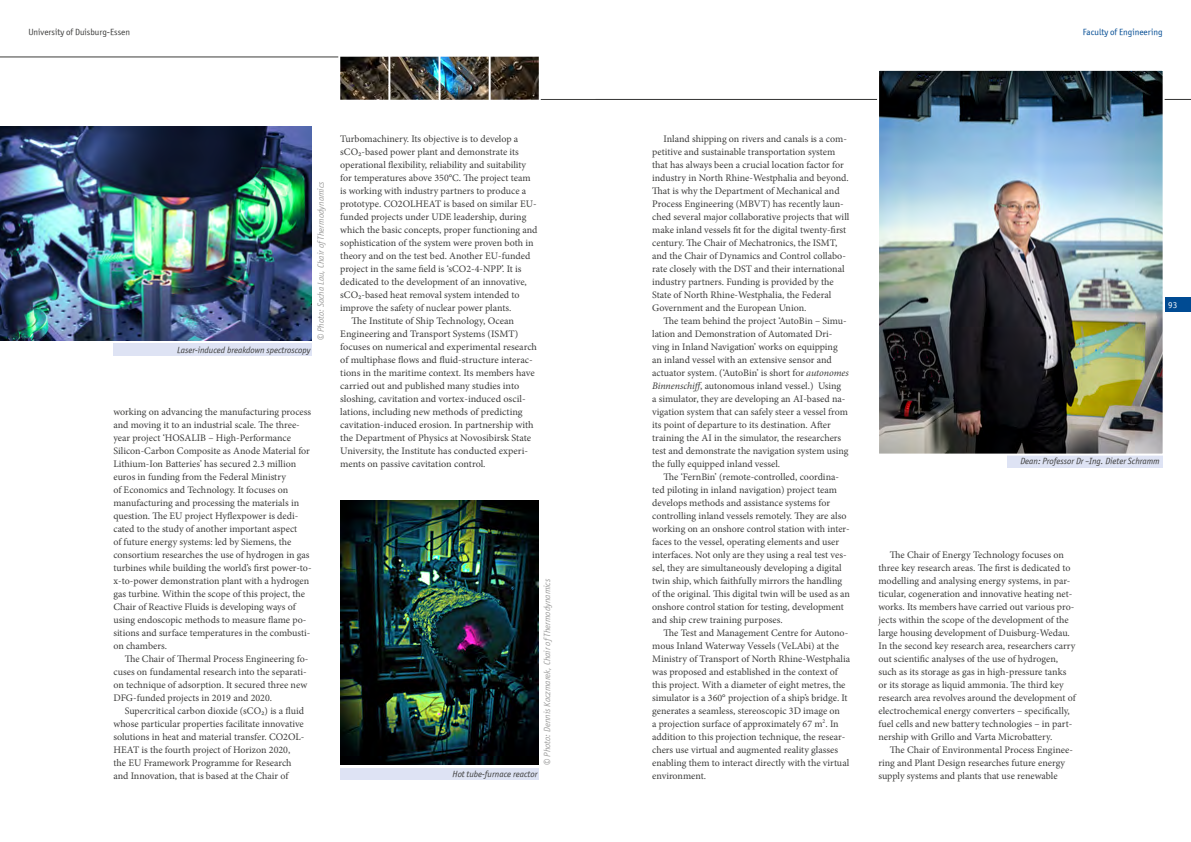
<style>
.page{position:relative;width:1191px;height:842px;background:#fff}
.page>*{position:absolute;margin:0;border:0;box-sizing:border-box;transform-origin:0 0}
.t1{font:10px/13px "Minion Pro";color:#3c3c3b}
.t2{font:italic 9px "Officina Sans ITCTT Book";color:#3c3c3b}
.t3{font:italic 9px "Officina Sans ITCTT Book";color:#9d9d9c}
.t4{font:9px "Officina Sans ITCTT Book";color:#3c3c3b}
.t5{font:9px "Officina Sans ITCTT Book";color:#004b93}
.t6{font:9px "Officina Sans ITCTT Book";color:#fff}
.s1{font-style:normal}
.s2{font-style:italic}
</style>
<div class="page">
<div style="left:1006px;top:387px;width:156px;height:81px;background:#dee3f4"></div>
<div style="left:113px;top:343px;width:199px;height:12px;background:#dee3f4"></div>
<div style="left:340px;top:768px;width:199px;height:12px;background:#dee3f4"></div>
<div style="left:1164px;top:298px;width:27px;height:14px;background:#004b93"></div>
<hr style="left:0;top:57px;width:338px;height:1px;background:#3c3c3b">
<hr style="left:541px;top:99px;width:650px;height:1px;background:#3c3c3b">
<img style="left:0;top:127px;width:312px;height:213px">
<img style="left:340px;top:500px;width:199px;height:265px">
<img style="left:340px;top:57px;width:199px;height:43px">
<img style="left:876px;top:70px;width:289px;height:387px">
<p class="t4" style="left:28px;top:27px;width:103px">University of Duisburg-Essen</p>
<p class="t5" style="left:1083px;top:27px;width:81px">Faculty of Engineering</p>
<p class="t3" style="left:316px;top:340px;width:161px;rotate:-90deg"><span class="s1">©</span> Photo: Sacha Lau, Chair ofThermodynamics</p>
<p class="t2" style="left:177px;top:344px;width:135px">Laser-induced breakdown spectroscopy</p>
<p class="t1" style="left:113px;top:405px;width:200px">working on advancing the manufacturing process and moving it to an industrial scale. The three&shy;year project ‘HOSALIB – High-Performance Silicon-Carbon Composite as Anode Material for Lithium-Ion Batteries’ has secured 2.3 million euros in funding from the Federal Ministry<br>of Economics and Technology. It focuses on manufacturing and processing the materials in question. The EU project Hyflexpower is dedi&shy;cated to the study of another important aspect<br>of future energy systems: led by Siemens, the consortium researches the use of hydrogen in gas turbines while building the world’s first power-to&shy;x-to-power demonstration plant with a hydrogen gas turbine. Within the scope of this project, the Chair of Reactive Fluids is developing ways of using endoscopic methods to measure flame po&shy;sitions and surface temperatures in the combusti&shy;on chambers.</p>
<p class="t1" style="left:113px;top:652px;width:196px;text-indent:11px">The Chair of Thermal Process Engineering fo&shy;cuses on fundamental research into the separati&shy;on technique of adsorption. It secured three new DFG-funded projects in 2019 and 2020.</p>
<p class="t1" style="left:113px;top:704px;width:192px;text-indent:11px">Supercritical carbon dioxide (sCO2) is a fluid whose particular properties facilitate innovative solutions in heat and material transfer. CO2OL-HEAT is the fourth project of Horizon 2020, the EU Framework Programme for Research and Innovation, that is based at the Chair of</p>
<p class="t1" style="left:340px;top:132px;width:179px">Turbomachinery. Its objective is to develop a</p>
<p class="t1" style="left:340px;top:145px;width:180px">sCO2-based power plant and demonstrate its</p>
<p class="t1" style="left:340px;top:158px;width:187px">operational flexibility, reliability and suitability</p>
<p class="t1" style="left:340px;top:171px;width:192px">for temperatures above 350°C. The project team</p>
<p class="t1" style="left:340px;top:184px;width:187px">is working with industry partners to produce a</p>
<p class="t1" style="left:340px;top:197px;width:198px">prototype. CO2OLHEAT is based on similar EU-</p>
<p class="t1" style="left:340px;top:210px;width:188px">funded projects under UDE leadership, during</p>
<p class="t1" style="left:340px;top:223px;width:199px">which the basic concepts, proper functioning and</p>
<p class="t1" style="left:340px;top:236px;width:195px">sophistication of the system were proven both in</p>
<p class="t1" style="left:340px;top:249px;width:192px">theory and on the test bed. Another EU-funded</p>
<p class="t1" style="left:340px;top:262px;width:183px">project in the same field is ‘sCO2-4-NPP’. It is</p>
<p class="t1" style="left:340px;top:275px;width:188px">dedicated to the development of an innovative,</p>
<p class="t1" style="left:340px;top:288px;width:181px">sCO2-based heat removal system intended to</p>
<p class="t1" style="left:340px;top:301px;width:173px">improve the safety of nuclear power plants.</p>
<p class="t1" style="left:351px;top:314px;width:164px">The Institute of Ship Technology, Ocean</p>
<p class="t1" style="left:340px;top:327px;width:179px">Engineering and Transport Systems (ISMT)</p>
<p class="t1" style="left:340px;top:340px;width:198px">focuses on numerical and experimental research</p>
<p class="t1" style="left:340px;top:353px;width:194px">of multiphase flows and fluid-structure interac-</p>
<p class="t1" style="left:340px;top:366px;width:196px">tions in the maritime context. Its members have</p>
<p class="t1" style="left:340px;top:379px;width:180px">carried out and published many studies into</p>
<p class="t1" style="left:340px;top:392px;width:187px">sloshing, cavitation and vortex-induced oscil-</p>
<p class="t1" style="left:340px;top:405px;width:184px">lations, including new methods of predicting</p>
<p class="t1" style="left:340px;top:418px;width:195px">cavitation-induced erosion. In partnership with</p>
<p class="t1" style="left:340px;top:431px;width:192px">the Department of Physics at Novosibirsk State</p>
<p class="t1" style="left:340px;top:444px;width:189px">University, the Institute has conducted experi-</p>
<p class="t1" style="left:340px;top:457px;width:147px">ments on passive cavitation control.</p>
<p class="t3" style="left:542px;top:765px;width:188px;rotate:-90deg"><span class="s1">©</span> Photo: Dennis Kaczmarek, Chair ofThermodynamics</p>
<p class="t2" style="left:452px;top:769px;width:86px">Hot tube-furnace reactor</p>
<p class="t1" style="left:652px;top:132px;width:199px;text-indent:11px">Inland shipping on rivers and canals is a com&shy;petitive and sustainable transportation system that has always been a crucial location factor for industry in North Rhine-Westphalia and beyond.<br>That is why the Department of Mechanical and Process Engineering (MBVT) has recently laun&shy;ched several major collaborative projects that will make inland vessels fit for the digital twenty-first century. The Chair of Mechatronics, the ISMT, and the Chair of Dynamics and Control collabo&shy;rate closely with the DST and their international industry partners. Funding is provided by the State of North Rhine-Westphalia, the Federal Government and the European Union.</p>
<p class="t1" style="left:652px;top:314px;width:198px;text-indent:11px">The team behind the project ‘AutoBin – Simu&shy;lation and Demonstration of Automated Dri&shy;ving in Inland Navigation’ works on equipping an inland vessel with an extensive sensor and actuator system. (‘AutoBin’ is short for <span class="s2">autonomes Binnenschiff</span>, autonomous inland vessel.) Using<br>a simulator, they are developing an AI-based na&shy;vigation system that can safely steer a vessel from its point of departure to its destination. After training the AI in the simulator, the researchers test and demonstrate the navigation system using the fully equipped inland vessel.</p>
<p class="t1" style="left:652px;top:470px;width:199px;text-indent:11px">The ‘FernBin’ (remote-controlled, coordina&shy;ted piloting in inland navigation) project team develops methods and assistance systems for controlling inland vessels remotely. They are also working on an onshore control station with inter&shy;faces to the vessel, operating elements and user interfaces. Not only are they using a real test ves&shy;sel, they are simultaneously developing a digital twin ship, which faithfully mirrors the handling of the original. This digital twin will be used as an onshore control station for testing, development and ship crew training purposes.</p>
<p class="t1" style="left:652px;top:626px;width:199px;text-indent:11px">The Test and Management Centre for Autono&shy;mous Inland Waterway Vessels (VeLAbi) at the Ministry of Transport of North Rhine-Westphalia was proposed and established in the context of this project. With a diameter of eight metres, the simulator is a 360° projection of a ship’s bridge. It generates a seamless, stereoscopic 3D image on<br>a projection surface of approximately 67 m<sup>2</sup>. In addition to this projection technique, the resear&shy;chers use virtual and augmented reality glasses enabling them to interact directly with the virtual environment.</p>
<p class="t6" style="left:1168px;top:299px;width:10px">93</p>
<p class="t2" style="left:1020px;top:456px;width:141px">Dean: Professor Dr –Ing. Dieter Schramm</p>
<p class="t1" style="left:878px;top:548px;width:199px;text-indent:11px">The Chair of Energy Technology focuses on three key research areas. The first is dedicated to modelling and analysing energy systems, in par&shy;ticular, cogeneration and innovative heating net&shy;works. Its members have carried out various pro&shy;jects within the scope of the development of the large housing development of Duisburg-Wedau.<br>In the second key research area, researchers carry out scientific analyses of the use of hydrogen, such as its storage as gas in high-pressure tanks or its storage as liquid ammonia. The third key research area revolves around the development of electrochemical energy converters – specifically, fuel cells and new battery technologies – in part&shy;nership with Grillo and Varta Microbattery.</p>
<p class="t1" style="left:878px;top:743px;width:196px;text-indent:11px">The Chair of Environmental Process Enginee&shy;ring and Plant Design researches future energy supply systems and plants that use renewable</p>
</div>
